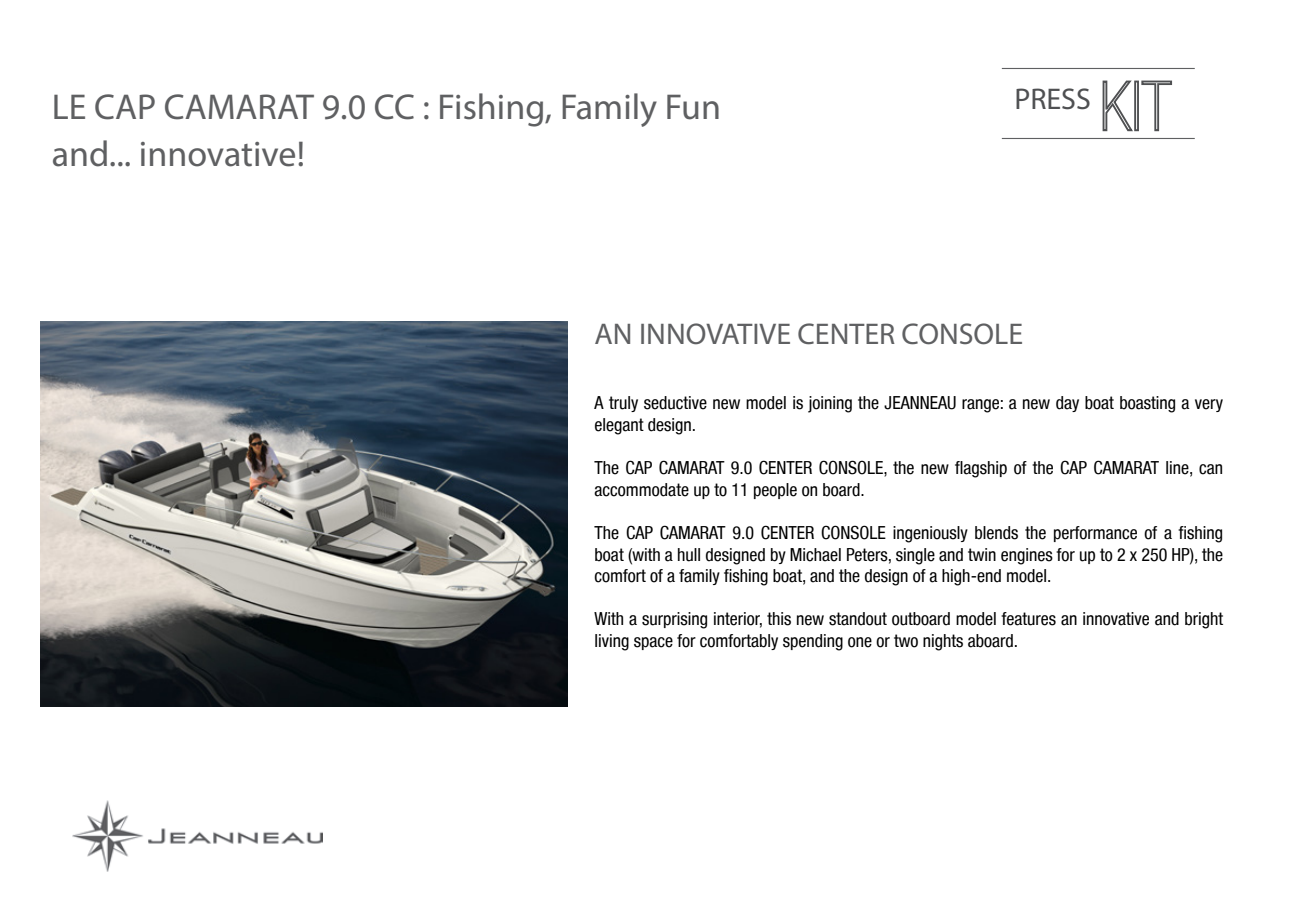
<style>
.page{position:relative;width:1289px;height:919px;background:#fff}
.page>*{position:absolute;margin:0;border:0;box-sizing:border-box;transform-origin:0 0}
.t1{font:36px/46.5px "Myriad Pro";color:#5f6062}
.t2{font:30px "Myriad Pro";color:#5f6062}
.t3{font:30px "Myriad Pro";color:#4f5052}
.t4{font:condensed 18px/21.6px "Helvetica Neue LT";color:#000}
</style>
<div class="page">
<svg style="left:1102px;top:80px;width:31px;height:52px"></svg>
<div style="left:1134px;top:81px;width:4px;height:50px;border:2px solid #4f5052"></div>
<svg style="left:1141px;top:80px;width:31px;height:52px"></svg>
<hr style="left:1001px;top:68px;width:193px;height:1px;background:#5f6062">
<hr style="left:1001px;top:138px;width:193px;height:1px;background:#5f6062">
<img style="left:73px;top:800px;width:249px;height:71px">
<img style="left:40px;top:322px;width:527px;height:384px">
<p class="t1" style="left:52px;top:83px;width:670px">LE CAP CAMARAT 9.0 CC : Fishing, Family Fun and... innovative!</p>
<h2 class="t3" style="left:1014px;top:81px;width:78px">PRESS</h2>
<p class="t2" style="left:594px;top:316px;width:430px">AN INNOVATIVE CENTER CONSOLE</p>
<p class="t4" style="left:594px;top:392px;width:630px">A truly seductive new model is joining the JEANNEAU range: a new day boat boasting a very elegant design.</p>
<p class="t4" style="left:594px;top:457px;width:630px">The CAP CAMARAT 9.0 CENTER CONSOLE, the new flagship of the CAP CAMARAT line, can accommodate up to 11 people on board.</p>
<p class="t4" style="left:594px;top:521px;width:630px;text-align:justify">The CAP CAMARAT 9.0 CENTER CONSOLE ingeniously blends the performance of a fishing boat (with a hull designed by Michael Peters, single and twin engines for up to 2 x 250 HP), the comfort of a family fishing boat, and the design of a high-end model.</p>
<p class="t4" style="left:594px;top:608px;width:630px">With a surprising interior, this new standout outboard model features an innovative and bright living space for comfortably spending one or two nights aboard.</p>
</div>
